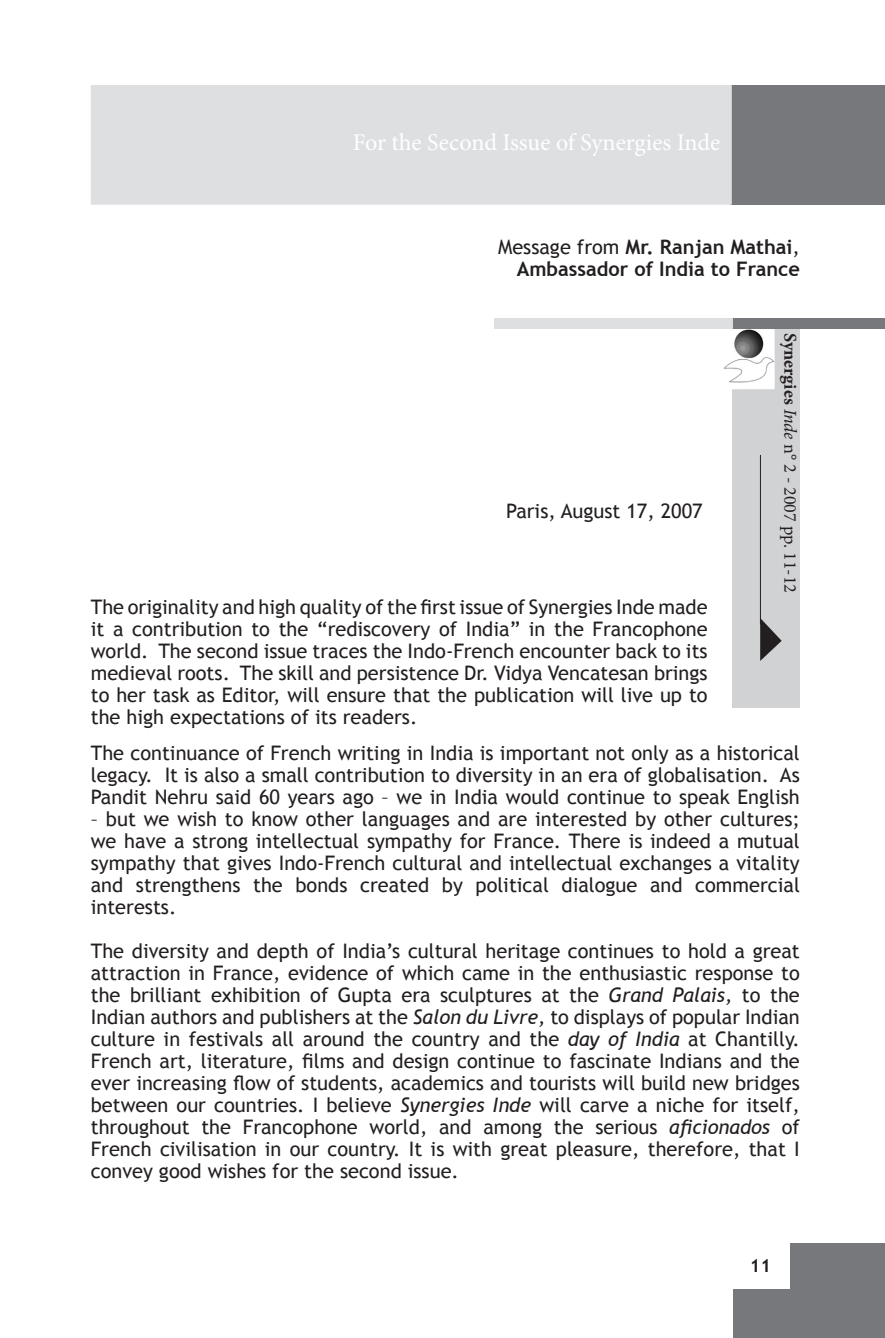
<style>
.page{position:relative;width:885px;height:1338px;background:#fff}
.page>*{position:absolute;margin:0;border:0;box-sizing:border-box;transform-origin:0 0}
.t1{font:24px "Minion Pro";letter-spacing:-.005em;color:#fff}
.t2{font:20px/22px "Trebuchet MS";color:#231f20;text-align:justify}
.t3{font:700 20px/22px "Trebuchet MS";color:#231f20;text-align:right}
.t4{font:18px "Minion Pro";color:#231f20}
.t5{font:700 18px "Trebuchet MS";color:#231f20}
.s1{font-weight:400}
.s2{font-weight:700}
.s3{font-style:italic}
</style>
<div class="page">
<div style="left:733px;top:1243px;width:151px;height:95px;background:#76787b"></div>
<div style="left:731px;top:1241px;width:58px;height:48px;background:#fff"></div>
<div style="left:494px;top:318px;width:242px;height:11px;background:#dedfe1"></div>
<div style="left:730px;top:85px;width:154px;height:119px;background:#76787b"></div>
<div style="left:732px;top:327px;width:67px;height:381px;background:#d1d2d4"></div>
<div style="left:733px;top:318px;width:151px;height:11px;background:#76787b"></div>
<svg style="left:759px;top:618px;width:22px;height:43px"></svg>
<img style="left:723px;top:329px;width:51px;height:60px">
<hr style="left:760px;top:455px;width:1px;height:169px;background:#231f20">
<div style="left:91px;top:85px;width:640px;height:120px;background:#dedfe1"></div>
<p class="t1" style="left:353px;top:128px;width:369px">For the Second Issue of Synergies Inde</p>
<p class="t3" style="left:498px;top:236px;width:303px"><span class="s1">Message from</span> Mr. Ranjan Mathai<span class="s1">,<br></span>Ambassador of India to France</p>
<p class="t2" style="left:506px;top:500px;width:198px">Paris, August 17, 2007</p>
<p class="t2" style="left:91px;top:596px;width:618px">The originality and high quality of the first issue of Synergies Inde made it a contribution to the “rediscovery of India” in the Francophone world. The second issue traces the Indo-French encounter back to its medieval roots. The skill and persistence Dr. Vidya Vencatesan brings to her task as Editor, will ensure that the publication will live up to the high expectations of its readers.</p>
<p class="t4" style="left:801px;top:333px;width:262px;rotate:90deg"><span class="s2">Synergies</span> <span class="s3">Inde</span> n° 2 - 2007 pp. 11-12</p>
<p class="t2" style="left:91px;top:742px;width:710px">The continuance of French writing in India is important not only as a historical legacy. It is also a small contribution to diversity in an era of globalisation. As Pandit Nehru said 60 years ago – we in India would continue to speak English</p>
<p class="t2" style="left:91px;top:808px;width:710px">– but we wish to know other languages and are interested by other cultures; we have a strong intellectual sympathy for France. There is indeed a mutual sympathy that gives Indo-French cultural and intellectual exchanges a vitality and strengthens the bonds created by political dialogue and commercial interests.</p>
<p class="t2" style="left:91px;top:940px;width:710px">The diversity and depth of India’s cultural heritage continues to hold a great attraction in France, evidence of which came in the enthusiastic response to the brilliant exhibition of Gupta era sculptures at the <span class="s3">Grand Palais,</span> to the Indian authors and publishers at the <span class="s3">Salon du Livre,</span> to displays of popular Indian culture in festivals all around the country and the <span class="s3">day of India</span> at Chantilly.<br>French art, literature, films and design continue to fascinate Indians and the ever increasing flow of students, academics and tourists will build new bridges between our countries. I believe <span class="s3">Synergies Inde</span> will carve a niche for itself, throughout the Francophone world, and among the serious <span class="s3">aficionados</span> of French civilisation in our country. It is with great pleasure, therefore, that I convey good wishes for the second issue.</p>
<p class="t5" style="left:749px;top:1254px;width:23px">11</p>
</div>
